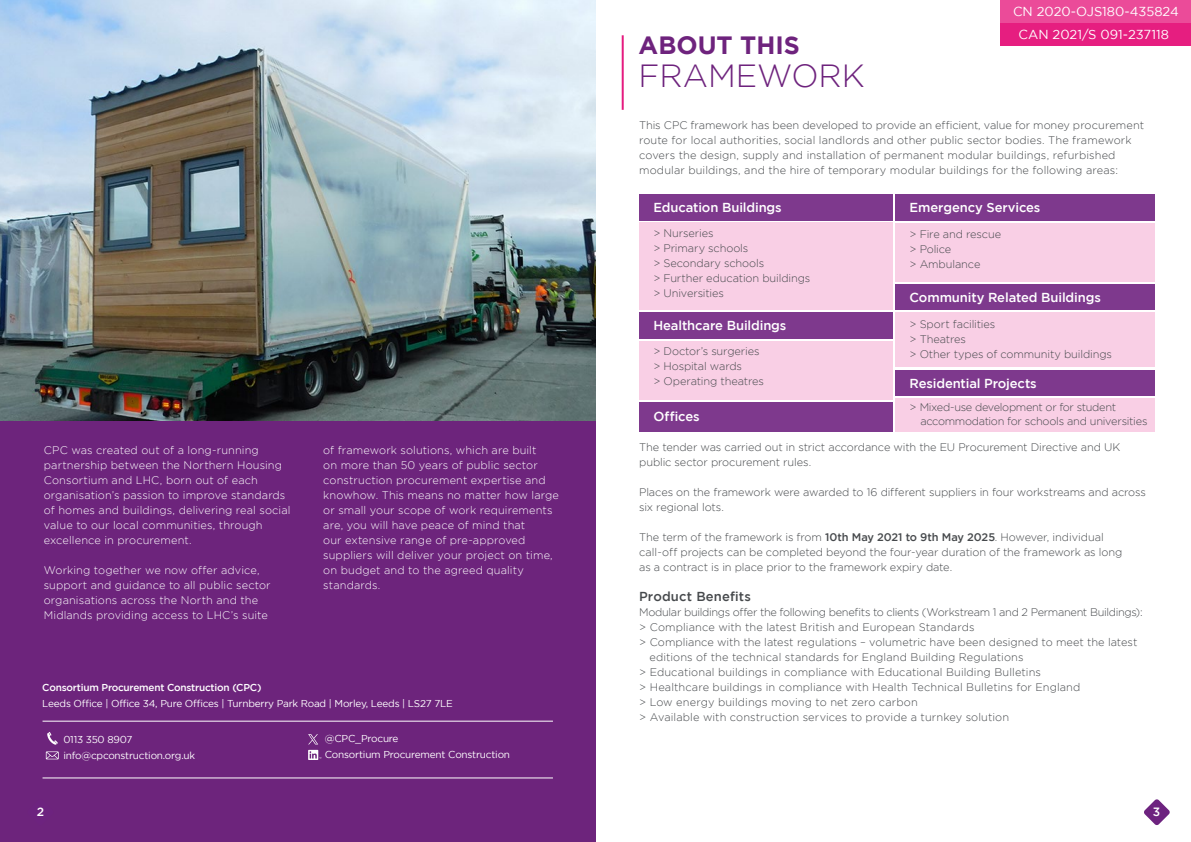
<style>
.page{position:relative;width:1191px;height:842px;background:#fff}
.page>*{position:absolute;margin:0;border:0;box-sizing:border-box;transform-origin:0 0}
.t1{font:300 32px "Gotham";color:#6e237d}
.t2{font:700 25px "Gotham";color:#6e237d}
.t3{font:500 13px "Gotham";letter-spacing:-.01em;color:#fff}
.t4{font:13px/22.7px "Gotham";color:#fff;text-align:center}
.t5{font:500 13px "Gotham";letter-spacing:.01em;color:#46494c}
.t6{font:500 12px "Gotham";color:#fff}
.t7{font:300 11px/15px "Gotham";letter-spacing:-.005em;color:#46494c}
.t8{font:300 11px/15px "Gotham";letter-spacing:.01em;color:#fff}
.t9{font:300 11px/14px "Gotham";letter-spacing:-.03em;color:#46494c}
.t10{font:10px/16px "Gotham";letter-spacing:-.02em;color:#fff}
.t11{font:500 10px "Gotham";letter-spacing:-.02em;color:#fff}
.s1{font-weight:500}
</style>
<div class="page">
<div style="left:1000px;top:23px;width:191px;height:23px;background:#e61e80"></div>
<div style="left:1000px;top:0;width:191px;height:23px;background:#eb4b99"></div>
<hr style="left:621px;top:35px;width:2px;height:75px;background:#e51b7f">
<div style="left:639px;top:194px;width:253px;height:26px;background:#7e398d"></div>
<div style="left:639px;top:312px;width:253px;height:26px;background:#7e398d"></div>
<div style="left:639px;top:223px;width:253px;height:87px;background:#f9cfe5"></div>
<div style="left:639px;top:341px;width:253px;height:59px;background:#f9cfe5"></div>
<div style="left:895px;top:194px;width:260px;height:26px;background:#7e398d"></div>
<div style="left:895px;top:284px;width:260px;height:26px;background:#7e398d"></div>
<div style="left:895px;top:370px;width:260px;height:25px;background:#7e398d"></div>
<div style="left:639px;top:402px;width:253px;height:29px;background:#7e398d"></div>
<div style="left:895px;top:223px;width:260px;height:59px;background:#f9cfe5"></div>
<div style="left:895px;top:312px;width:260px;height:55px;background:#f9cfe5"></div>
<div style="left:895px;top:398px;width:260px;height:33px;background:#f9cfe5"></div>
<img style="left:0;top:0;width:595px;height:421px">
<div style="left:0;top:421px;width:595px;height:421px;background:#6d247c"></div>
<hr style="left:43px;top:777px;width:510px;height:1px;background:#fff">
<hr style="left:43px;top:721px;width:510px;height:1px;background:#fff">
<svg style="left:308px;top:750px;width:13px;height:10px"></svg>
<svg style="left:47px;top:732px;width:11px;height:13px"></svg>
<svg style="left:46px;top:751px;width:13px;height:8px"></svg>
<svg style="left:308px;top:734px;width:10px;height:10px"></svg>
<svg style="left:1144px;top:799px;width:26px;height:26px"></svg>
<h2 class="t2" style="left:638px;top:30px;width:163px">ABOUT THIS</h2>
<h1 class="t1" style="left:638px;top:58px;width:227px">FRAMEWORK</h1>
<p class="t4" style="left:1013px;top:0;width:167px">CN 2020-OJS180-435824<br>CAN 2021/S 091-237118</p>
<p class="t7" style="left:639px;top:118px;width:506px">This CPC framework has been developed to provide an efficient, value for money procurement route for local authorities, social landlords and other public sector bodies. The framework covers the design, supply and installation of permanent modular buildings, refurbished modular buildings, and the hire of temporary modular buildings for the following areas:</p>
<p class="t8" style="left:44px;top:442px;width:248px">CPC was created out of a long-running partnership between the Northern Housing Consortium and LHC, born out of each organisation’s passion to improve standards of homes and buildings, delivering real social value to our local communities, through excellence in procurement.</p>
<p class="t8" style="left:44px;top:562px;width:228px">Working together we now offer advice, support and guidance to all public sector organisations across the North and the Midlands providing access to LHC’s suite</p>
<p class="t8" style="left:323px;top:442px;width:237px">of framework solutions, which are built<br>on more than 50 years of public sector construction procurement expertise and knowhow. This means no matter how large or small your scope of work requirements are, you will have peace of mind that<br>our extensive range of pre-approved suppliers will deliver your project on time, on budget and to the agreed quality standards.</p>
<p class="t11" style="left:42px;top:682px;width:221px">Consortium Procurement Construction (CPC)</p>
<p class="t10" style="left:42px;top:696px;width:412px">Leeds Office | Office 34, Pure Offices | Turnberry Park Road | Morley, Leeds | LS27 7LE</p>
<p class="t10" style="left:63px;top:731px;width:133px">0113 350 8907 info@cpconstruction.org.uk</p>
<p class="t10" style="left:325px;top:731px;width:187px">@CPC_Procure<br>Consortium Procurement Construction</p>
<p class="t3" style="left:653px;top:200px;width:130px">Education Buildings</p>
<p class="t7" style="left:653px;top:225px;width:158px">&gt; Nurseries<br>&gt; Primary schools<br>&gt; Secondary schools<br>&gt; Further education buildings &gt; Universities</p>
<p class="t3" style="left:653px;top:318px;width:135px">Healthcare Buildings</p>
<p class="t7" style="left:653px;top:344px;width:112px">&gt; Doctor’s surgeries &gt; Hospital wards<br>&gt; Operating theatres</p>
<p class="t3" style="left:653px;top:409px;width:47px">Offices</p>
<p class="t3" style="left:909px;top:200px;width:132px">Emergency Services</p>
<p class="t7" style="left:909px;top:226px;width:93px">&gt; Fire and rescue &gt; Police<br>&gt; Ambulance</p>
<p class="t3" style="left:909px;top:290px;width:193px">Community Related Buildings</p>
<p class="t7" style="left:909px;top:316px;width:204px">&gt; Sport facilities<br>&gt; Theatres<br>&gt; Other types of community buildings</p>
<p class="t3" style="left:909px;top:376px;width:129px">Residential Projects</p>
<p class="t9" style="left:920px;top:399px;width:229px;text-indent:-11px">&gt; Mixed-use development or for student accommodation for schools and universities</p>
<p class="t7" style="left:639px;top:439px;width:482px">The tender was carried out in strict accordance with the EU Procurement Directive and UK public sector procurement rules.</p>
<p class="t7" style="left:639px;top:484px;width:508px">Places on the framework were awarded to 16 different suppliers in four workstreams and across six regional lots.</p>
<p class="t7" style="left:639px;top:529px;width:484px">The term of the framework is from <span class="s1">10th May 2021 to 9th May 2025</span>. However, individual call-off projects can be completed beyond the four-year duration of the framework as long as a contract is in place prior to the framework expiry date.</p>
<p class="t5" style="left:639px;top:589px;width:113px">Product Benefits</p>
<p class="t9" style="left:639px;top:605px;width:505px">Modular buildings offer the following benefits to clients (Workstream 1 and 2 Permanent Buildings):</p>
<p class="t7" style="left:639px;top:619px;width:337px">&gt; Compliance with the latest British and European Standards</p>
<p class="t7" style="left:639px;top:634px;width:500px">&gt; Compliance with the latest regulations – volumetric have been designed to meet the latest</p>
<p class="t7" style="left:649px;top:649px;width:375px">editions of the technical standards for England Building Regulations</p>
<p class="t7" style="left:639px;top:664px;width:403px">&gt; Educational buildings in compliance with Educational Building Bulletins</p>
<p class="t7" style="left:639px;top:679px;width:443px">&gt; Healthcare buildings in compliance with Health Technical Bulletins for England</p>
<p class="t7" style="left:639px;top:694px;width:280px">&gt; Low energy buildings moving to net zero carbon</p>
<p class="t7" style="left:639px;top:709px;width:371px">&gt; Available with construction services to provide a turnkey solution</p>
<p class="t6" style="left:37px;top:805px;width:9px">2</p>
<p class="t6" style="left:1153px;top:805px;width:9px">3</p>
</div>
